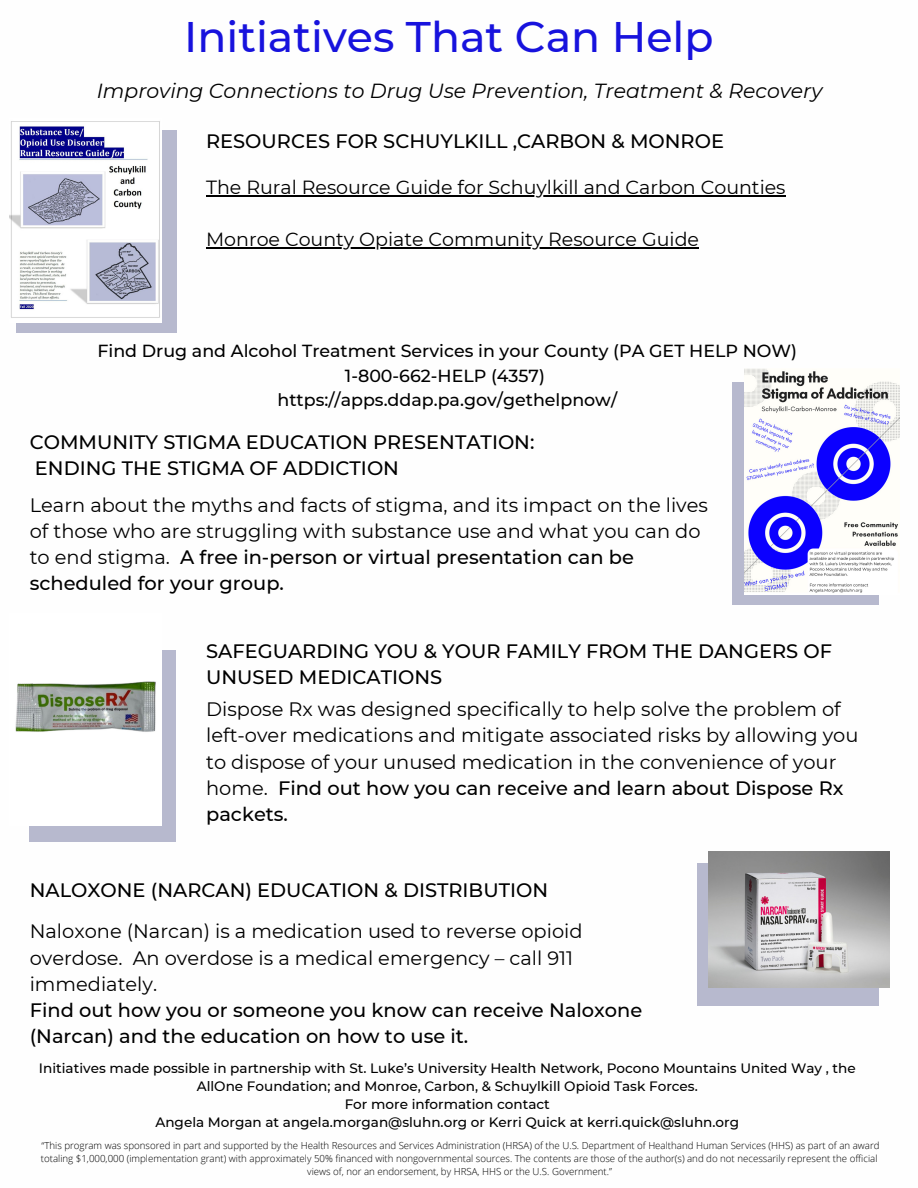
<style>
.page{position:relative;width:918px;height:1188px;background:#fff}
.page>*{position:absolute;margin:0;border:0;box-sizing:border-box;transform-origin:0 0}
.t1{font:500 42.75px "Montserrat";color:#1712dd}
.t2{font:italic 20.4px "Montserrat";color:#000}
.t3{font:19.35px/26.2px "Montserrat";color:#000}
.t4{font:500 19.35px/26.2px "Montserrat";color:#000}
.t5{font:19.05px "Montserrat";color:#000}
.t6{font:500 17.4px "Montserrat";color:#000}
.t7{font:500 13.65px/18.1px "Montserrat";color:#000;text-align:center}
.t8{font:300 9.75px/12.9px "Open Sans";color:#000;text-align:center}
.s1{font-weight:500}
</style>
<div class="page">
<div style="left:16px;top:130px;width:161px;height:202px;background:#b7b9ce"></div>
<img style="left:10px;top:121px;width:152px;height:201px">
<div style="left:733px;top:382px;width:146px;height:222px;background:#b7b9ce"></div>
<img style="left:744px;top:368px;width:156px;height:226px">
<div style="left:697px;top:863px;width:182px;height:142px;background:#b7b9ce"></div>
<div style="left:30px;top:650px;width:146px;height:192px;background:#b7b9ce"></div>
<img style="left:15px;top:650px;width:147px;height:175px">
<img style="left:708px;top:852px;width:182px;height:136px">
<hr style="left:206px;top:195px;width:580px;height:2px;background:#000">
<hr style="left:206px;top:248px;width:493px;height:1px;background:#000">
<p class="t1" style="left:184px;top:10px;width:531px">Initiatives That Can Help</p>
<p class="t2" style="left:97px;top:78px;width:727px">Improving Connections to Drug Use Prevention, Treatment &amp; Recovery</p>
<p class="t4" style="left:206px;top:128px;width:519px">RESOURCES FOR SCHUYLKILL ,CARBON &amp; MONROE</p>
<p class="t5" style="left:206px;top:175px;width:581px">The Rural Resource Guide for Schuylkill and Carbon Counties</p>
<p class="t5" style="left:206px;top:228px;width:494px">Monroe County Opiate Community Resource Guide</p>
<p class="t6" style="left:97px;top:341px;width:701px">Find Drug and Alcohol Treatment Services in your County (PA GET HELP NOW)</p>
<p class="t6" style="left:345px;top:365px;width:202px">1-800-662-HELP (4357)</p>
<p class="t6" style="left:277px;top:389px;width:341px">https://apps.ddap.pa.gov/gethelpnow/</p>
<p class="t4" style="left:30px;top:429px;width:506px">COMMUNITY STIGMA EDUCATION PRESENTATION:<br>ENDING THE STIGMA OF ADDICTION</p>
<p class="t3" style="left:30px;top:491px;width:680px">Learn about the myths and facts of stigma, and its impact on the lives of those who are struggling with substance use and what you can do to end stigma. <span class="s1">A free in-person or virtual presentation can be scheduled for your group.</span></p>
<p class="t4" style="left:206px;top:638px;width:627px">SAFEGUARDING YOU &amp; YOUR FAMILY FROM THE DANGERS OF<br>UNUSED MEDICATIONS</p>
<p class="t3" style="left:206px;top:696px;width:654px">Dispose Rx was designed specifically to help solve the problem of left-over medications and mitigate associated risks by allowing you to dispose of your unused medication in the convenience of your home. <span class="s1">Find out how you can receive and learn about Dispose Rx packets.</span></p>
<p class="t4" style="left:30px;top:877px;width:520px">NALOXONE (NARCAN) EDUCATION &amp; DISTRIBUTION</p>
<p class="t3" style="left:30px;top:918px;width:554px">Naloxone (Narcan) is a medication used to reverse opioid overdose. An overdose is a medical emergency – call 911 immediately.</p>
<p class="t4" style="left:30px;top:997px;width:614px">Find out how you or someone you know can receive Naloxone (Narcan) and the education on how to use it.</p>
<p class="t7" style="left:39px;top:1059px;width:818px">Initiatives made possible in partnership with St. Luke’s University Health Network, Pocono Mountains United Way , the<br>AllOne Foundation; and Monroe, Carbon, &amp; Schuylkill Opioid Task Forces.</p>
<p class="t7" style="left:345px;top:1095px;width:207px">For more information contact</p>
<p class="t7" style="left:155px;top:1113px;width:585px">Angela Morgan at angela.morgan@sluhn.org or Kerri Quick at kerri.quick@sluhn.org</p>
<p class="t8" style="left:41px;top:1139px;width:840px">“This program was sponsored in part and supported by the Health Resources and Services Administration (HRSA) of the U.S. Department of Healthand Human Services (HHS) as part of an award totaling $1,000,000 (implementation grant) with approximately 50% financed with nongovernmental sources. The contents are those of the author(s) and do not necessarily represent the official views of, nor an endorsement, by HRSA, HHS or the U.S. Government.”</p>
</div>
